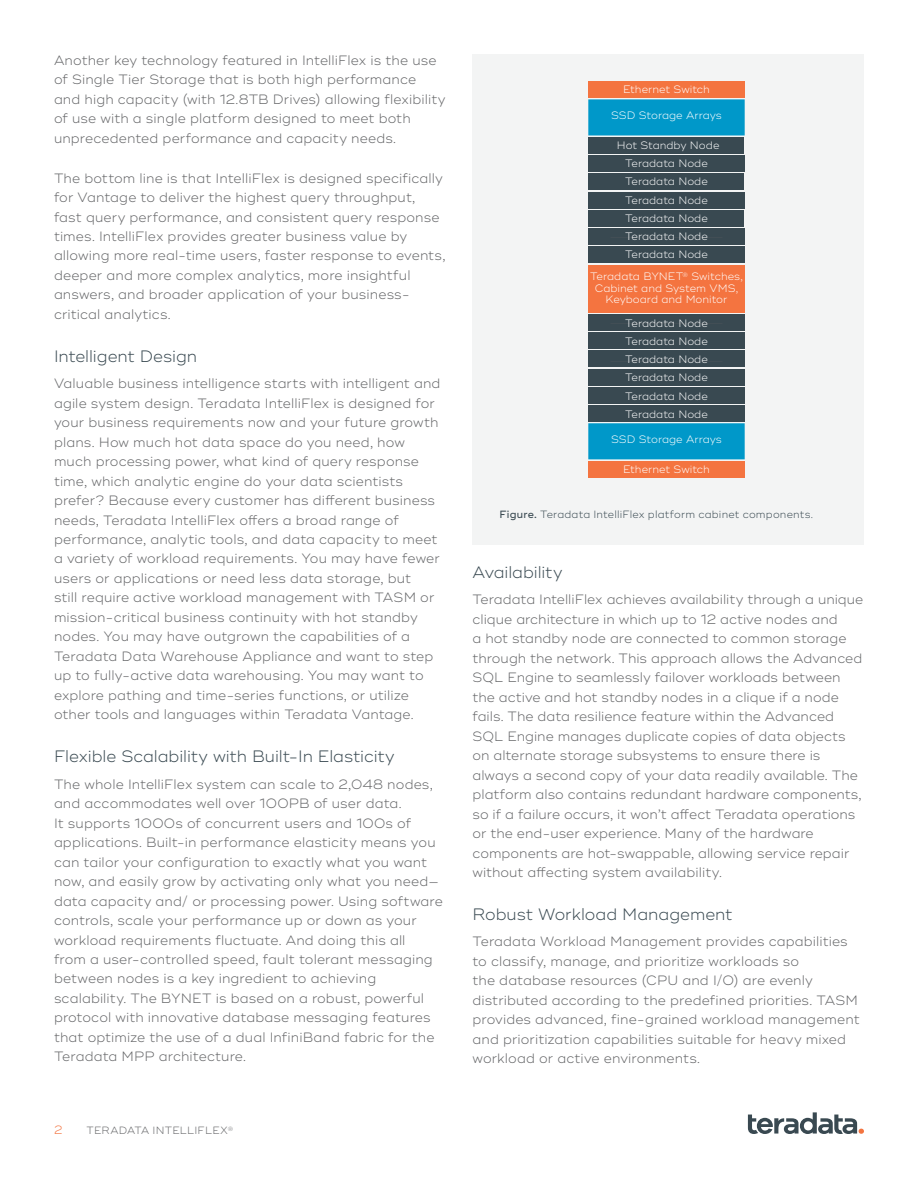
<style>
.page{position:relative;width:918px;height:1188px;background:#fff}
.page>*{position:absolute;margin:0;border:0;box-sizing:border-box;transform-origin:0 0}
.t1{font:300 16.5px "Ridley Grotesk";letter-spacing:-.005em;color:#394951}
.t2{font:300 13.5px/19.5px "Ridley Grotesk";letter-spacing:.005em;color:#636466}
.t3{font:300 12px "Ridley Grotesk";color:#f37440}
.t4{font:300 10.8px/18.3px "Ridley Grotesk";color:#fff;text-align:center}
.t5{font:300 10.5px "Ridley Grotesk";letter-spacing:.015em;color:#394951}
.t6{font:300 10.5px "Ridley Grotesk";letter-spacing:.015em;color:#636466}
.s1{font-weight:500}
</style>
<div class="page">
<svg style="left:748px;top:1112px;width:116px;height:22px"></svg>
<div style="left:472px;top:54px;width:392px;height:491px;background:#f3f4f4"></div>
<div style="left:588px;top:210px;width:156px;height:16px;background:#394951"></div>
<div style="left:588px;top:228px;width:157px;height:17px;background:#394951"></div>
<div style="left:588px;top:192px;width:157px;height:16px;background:#394951"></div>
<div style="left:588px;top:265px;width:157px;height:47px;background:#f47440"></div>
<div style="left:588px;top:81px;width:157px;height:16px;background:#f47440"></div>
<div style="left:588px;top:247px;width:157px;height:16px;background:#394951"></div>
<div style="left:588px;top:423px;width:157px;height:36px;background:#0098c9"></div>
<div style="left:588px;top:461px;width:157px;height:16px;background:#f47440"></div>
<div style="left:588px;top:314px;width:157px;height:17px;background:#394951"></div>
<div style="left:588px;top:333px;width:157px;height:16px;background:#394951"></div>
<div style="left:588px;top:351px;width:157px;height:16px;background:#394951"></div>
<div style="left:588px;top:369px;width:157px;height:16px;background:#394951"></div>
<div style="left:588px;top:387px;width:157px;height:16px;background:#394951"></div>
<div style="left:588px;top:405px;width:157px;height:17px;background:#394951"></div>
<div style="left:588px;top:174px;width:156px;height:16px;background:#394951"></div>
<div style="left:588px;top:137px;width:156px;height:17px;background:#394951"></div>
<div style="left:588px;top:156px;width:157px;height:16px;background:#394951"></div>
<div style="left:588px;top:99px;width:157px;height:36px;background:#0098c9"></div>
<p class="t2" style="left:54px;top:51px;width:393px">Another key technology featured in IntelliFlex is the use of Single Tier Storage that is both high performance and high capacity (with 12.8TB Drives) allowing flexibility of use with a single platform designed to meet both unprecedented performance and capacity needs.</p>
<p class="t2" style="left:54px;top:168px;width:393px">The bottom line is that IntelliFlex is designed specifically for Vantage to deliver the highest query throughput, fast query performance, and consistent query response times. IntelliFlex provides greater business value by allowing more real-time users, faster response to events, deeper and more complex analytics, more insightful answers, and broader application of your business&shy;critical analytics.</p>
<p class="t1" style="left:54px;top:346px;width:145px">Intelligent Design</p>
<p class="t2" style="left:54px;top:374px;width:388px">Valuable business intelligence starts with intelligent and agile system design. Teradata IntelliFlex is designed for your business requirements now and your future growth plans. How much hot data space do you need, how much processing power, what kind of query response time, which analytic engine do your data scientists prefer? Because every customer has different business needs, Teradata IntelliFlex offers a broad range of performance, analytic tools, and data capacity to meet a variety of workload requirements. You may have fewer users or applications or need less data storage, but<br>still require active workload management with TASM or mission-critical business continuity with hot standby nodes. You may have outgrown the capabilities of a Teradata Data Warehouse Appliance and want to step up to fully-active data warehousing. You may want to explore pathing and time-series functions, or utilize other tools and languages within Teradata Vantage.</p>
<p class="t1" style="left:54px;top:747px;width:342px">Flexible Scalability with Built-In Elasticity</p>
<p class="t2" style="left:54px;top:774px;width:390px">The whole IntelliFlex system can scale to 2,048 nodes, and accommodates well over 100PB of user data.<br>It supports 1000s of concurrent users and 100s of applications. Built-in performance elasticity means you can tailor your configuration to exactly what you want now, and easily grow by activating only what you need— data capacity and/ or processing power. Using software controls, scale your performance up or down as your workload requirements fluctuate. And doing this all<br>from a user-controlled speed, fault tolerant messaging between nodes is a key ingredient to achieving scalability. The BYNET is based on a robust, powerful protocol with innovative database messaging features that optimize the use of a dual InfiniBand fabric for the Teradata MPP architecture.</p>
<p class="t3" style="left:54px;top:1123px;width:10px">2</p>
<p class="t6" style="left:87px;top:1124px;width:148px">TERADATA INTELLIFLEX<sup>®</sup></p>
<p class="t4" style="left:623px;top:81px;width:88px">Ethernet Switch</p>
<p class="t4" style="left:611px;top:107px;width:112px">SSD Storage Arrays</p>
<p class="t4" style="left:617px;top:136px;width:104px">Hot Standby Node</p>
<p class="t4" style="left:625px;top:155px;width:84px">Teradata Node</p>
<p class="t4" style="left:625px;top:173px;width:84px">Teradata Node</p>
<p class="t4" style="left:625px;top:191px;width:84px">Teradata Node</p>
<p class="t4" style="left:625px;top:209px;width:84px">Teradata Node</p>
<p class="t4" style="left:625px;top:228px;width:84px">Teradata Node</p>
<p class="t4" style="left:625px;top:245px;width:84px">Teradata Node</p>
<p class="t4" style="left:590px;top:271px;width:154px;line-height:11.6px">Teradata BYNET<sup>®</sup> Switches,<br>Cabinet and System VMS,<br>Keyboard and Monitor</p>
<p class="t4" style="left:625px;top:314px;width:84px;text-align:justify">Teradata Node Teradata Node Teradata Node Teradata Node Teradata Node Teradata Node</p>
<p class="t4" style="left:611px;top:431px;width:112px">SSD Storage Arrays</p>
<p class="t4" style="left:623px;top:461px;width:88px">Ethernet Switch</p>
<p class="t5" style="left:500px;top:508px;width:315px"><span class="s1">Figure.</span> Teradata IntelliFlex platform cabinet components.</p>
<p class="t1" style="left:472px;top:562px;width:91px">Availability</p>
<p class="t2" style="left:472px;top:590px;width:392px">Teradata IntelliFlex achieves availability through a unique clique architecture in which up to 12 active nodes and<br>a hot standby node are connected to common storage through the network. This approach allows the Advanced SQL Engine to seamlessly failover workloads between the active and hot standby nodes in a clique if a node fails. The data resilience feature within the Advanced SQL Engine manages duplicate copies of data objects on alternate storage subsystems to ensure there is always a second copy of your data readily available. The platform also contains redundant hardware components, so if a failure occurs, it won’t affect Teradata operations or the end-user experience. Many of the hardware components are hot-swappable, allowing service repair without affecting system availability.</p>
<p class="t1" style="left:472px;top:904px;width:262px">Robust Workload Management</p>
<p class="t2" style="left:472px;top:932px;width:389px">Teradata Workload Management provides capabilities to classify, manage, and prioritize workloads so<br>the database resources (CPU and I/O) are evenly distributed according to the predefined priorities. TASM provides advanced, fine-grained workload management and prioritization capabilities suitable for heavy mixed workload or active environments.</p>
</div>
